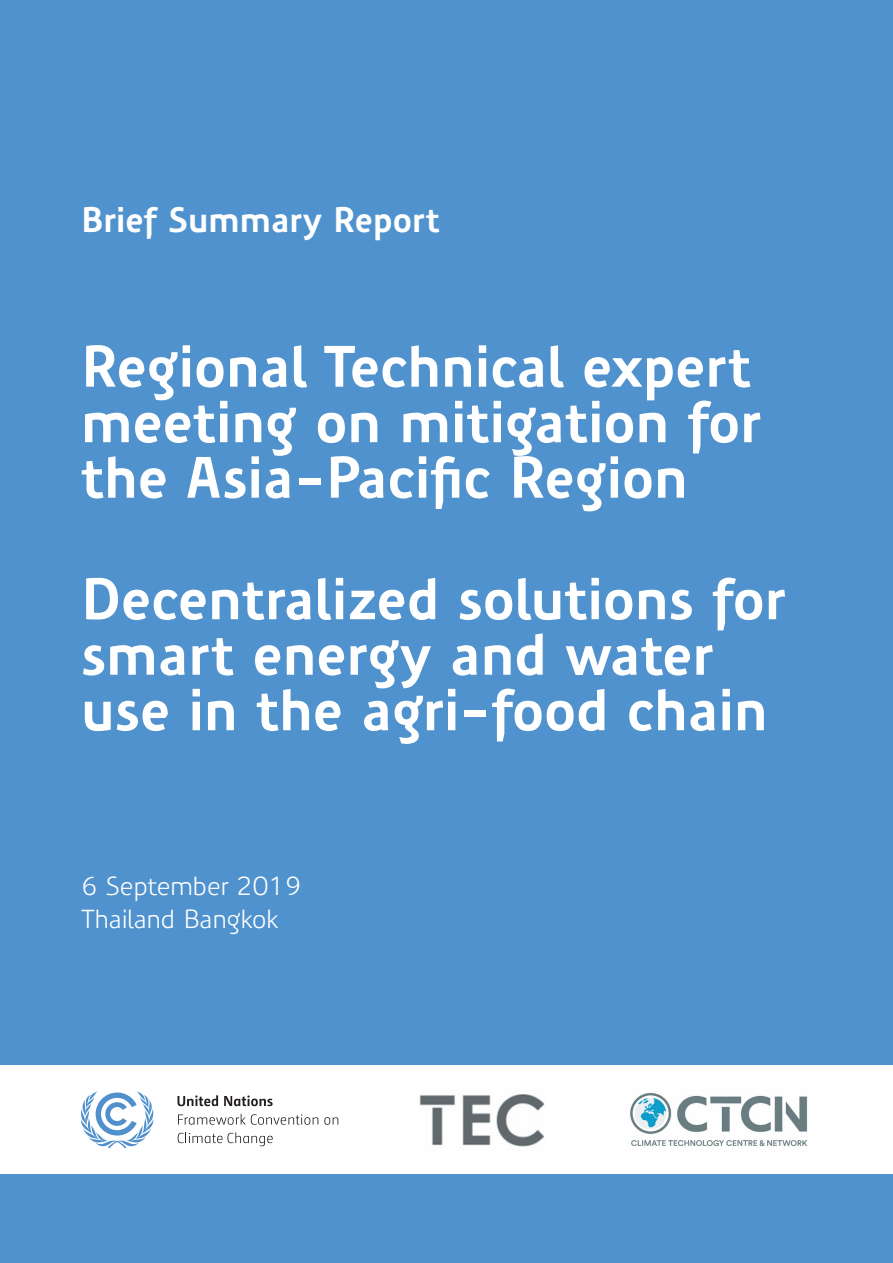
<style>
.page{position:relative;width:893px;height:1263px;background:#4f92cd}
.page>*{position:absolute;margin:0;border:0;box-sizing:border-box;transform-origin:0 0}
.Body_Text{font:700 57px/55.5px "Precious Sans";color:#fff}
.Body_Text-2{font:700 34.5px "Precious Sans";color:#fff}
.Body_Text-3{font:25.5px "Precious Sans";color:#fff}
</style>
<div class="page">
<div style="left:0;top:1066px;width:893px;height:108px;background:#fff"></div>
<svg style="left:81px;top:1091px;width:73px;height:57px"></svg>
<svg style="left:177px;top:1095px;width:41px;height:11px"></svg>
<svg style="left:224px;top:1095px;width:49px;height:11px"></svg>
<svg style="left:178px;top:1114px;width:140px;height:11px"></svg>
<svg style="left:324px;top:1117px;width:14px;height:8px"></svg>
<svg style="left:178px;top:1132px;width:95px;height:14px"></svg>
<img style="left:630px;top:1093px;width:178px;height:53px">
<img style="left:420px;top:1094px;width:124px;height:53px">
<p class="Body_Text-2" style="left:81px;top:198px;width:360px">Brief Summary Report</p>
<p class="Body_Text" style="left:81px;top:339px;width:682px">Regional Technical expert meeting on mitigation for the Asia-Pacific Region</p>
<p class="Body_Text" style="left:81px;top:572px;width:706px">Decentralized solutions for smart energy and water use in the agri-food chain</p>
<p class="Body_Text-3" style="left:81px;top:870px;width:222px">6 September 2019</p>
<p class="Body_Text-3" style="left:81px;top:903px;width:199px">Thailand Bangkok</p>
</div>
